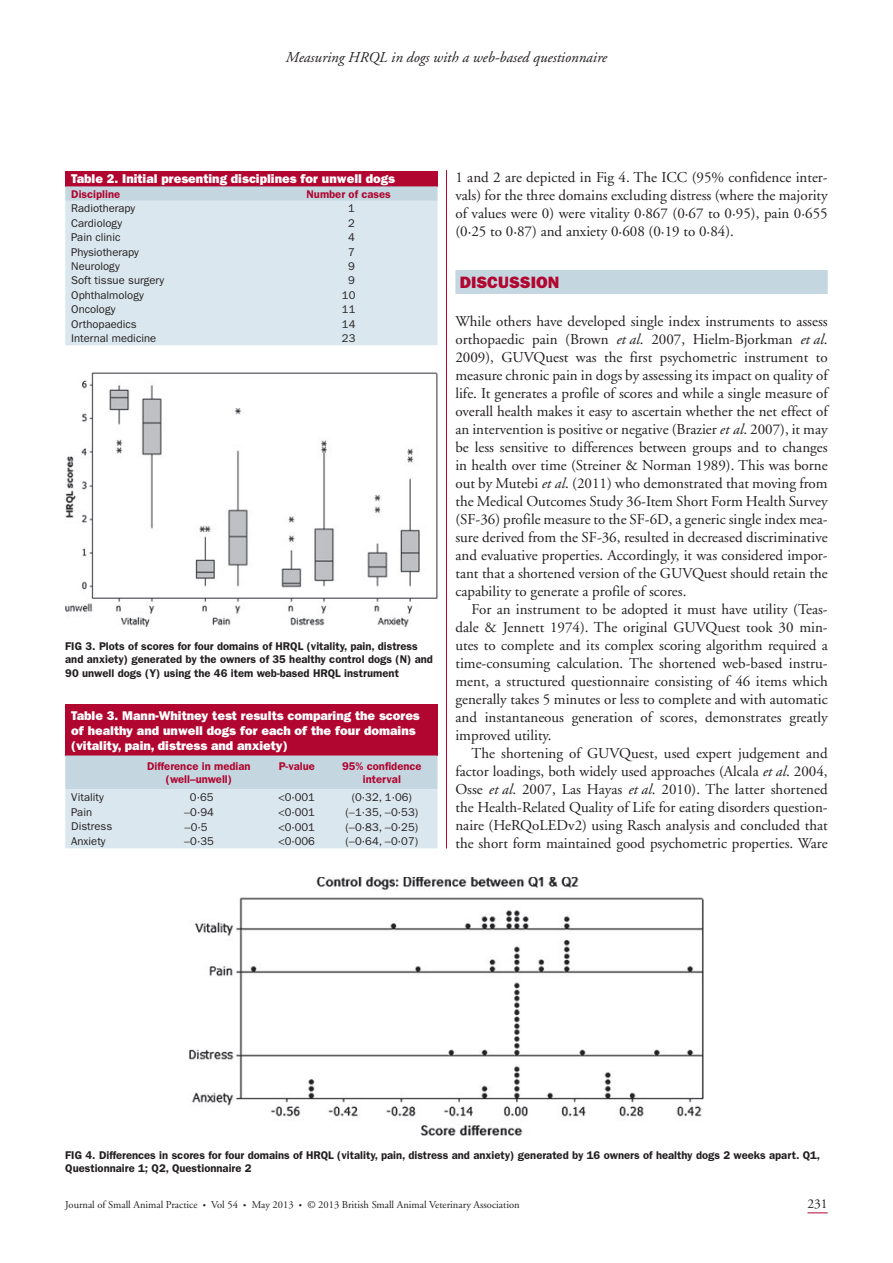
<style>
.page{position:relative;width:893px;height:1263px;background:#fff}
.page>*{position:absolute;margin:0;border:0;box-sizing:border-box;transform-origin:0 0}
.t1{font:800 16.5px "Franklin Gothic";color:#b00630}
.t2{font:15px/18px "Adobe Garamond";color:#231f20;text-align:justify}
.t3{font:italic 15px "Adobe Garamond";color:#231f20}
.t4{font:13.5px "Adobe Garamond";color:#231f20}
.t5{font:800 12.75px/15px "Franklin Gothic";color:#fff}
.t6{font:600 11.25px/13.5px "Franklin Gothic";color:#231f20}
.t7{font:11.25px "Franklin Gothic";color:#231f20}
.t8{font:600 11.25px/13.5px "Franklin Gothic";color:#b00630;text-align:center}
.t9{font:10.5px "Adobe Garamond";color:#231f20}
.s1{font-style:italic}
.s2{font-size:8.25px}
</style>
<div class="page">
<svg style="left:807px;top:1212px;width:21px;height:1px"></svg>
<hr style="left:446px;top:170px;width:1px;height:678px;background:#b00630">
<div style="left:455px;top:270px;width:373px;height:24px;background:#c4d7e1"></div>
<img style="left:66px;top:372px;width:371px;height:254px">
<div style="left:65px;top:171px;width:373px;height:15px;background:#b00630"></div>
<svg style="left:65px;top:186px;width:373px;height:15px;background:#c4d1dc"></svg>
<div style="left:65px;top:201px;width:373px;height:144px;background:#dae7ee"></div>
<div style="left:65px;top:704px;width:373px;height:51px;background:#b00630"></div>
<img style="left:190px;top:877px;width:513px;height:258px">
<svg style="left:65px;top:755px;width:373px;height:93px;background:#d1e0e8"></svg>
<p class="t3" style="left:286px;top:51px;width:323px">Measuring HRQL in dogs with a web-based questionnaire</p>
<p class="t5" style="left:71px;top:173px;width:325px">Table 2. Initial presenting disciplines for unwell dogs</p>
<p class="t8" style="left:71px;top:188px;width:51px">Discipline</p>
<p class="t8" style="left:307px;top:188px;width:86px">Number of cases</p>
<p class="t7" style="left:71px;top:205px;width:65px">Radiotherapy</p>
<p class="t7" style="left:348px;top:205px;width:8px">1</p>
<p class="t7" style="left:71px;top:219px;width:52px">Cardiology</p>
<p class="t7" style="left:348px;top:219px;width:8px">2</p>
<p class="t7" style="left:71px;top:233px;width:51px">Pain clinic</p>
<p class="t7" style="left:348px;top:233px;width:8px">4</p>
<p class="t7" style="left:71px;top:248px;width:69px">Physiotherapy</p>
<p class="t7" style="left:348px;top:248px;width:8px">7</p>
<p class="t7" style="left:71px;top:262px;width:50px">Neurology</p>
<p class="t7" style="left:348px;top:262px;width:8px">9</p>
<p class="t7" style="left:71px;top:277px;width:95px">Soft tissue surgery</p>
<p class="t7" style="left:348px;top:277px;width:8px">9</p>
<p class="t7" style="left:71px;top:291px;width:74px">Ophthalmology</p>
<p class="t7" style="left:342px;top:291px;width:15px">10</p>
<p class="t7" style="left:71px;top:306px;width:46px">Oncology</p>
<p class="t7" style="left:342px;top:306px;width:15px">11</p>
<p class="t7" style="left:71px;top:320px;width:67px">Orthopaedics</p>
<p class="t7" style="left:342px;top:320px;width:15px">14</p>
<p class="t7" style="left:71px;top:334px;width:86px">Internal medicine</p>
<p class="t7" style="left:342px;top:334px;width:15px">23</p>
<p class="t6" style="left:65px;top:640px;width:369px">FIG 3. Plots of scores for four domains of HRQL (vitality, pain, distress and anxiety) generated by the owners of 35 healthy control dogs (N) and<br>90 unwell dogs (Y) using the 46 item web-based HRQL instrument</p>
<p class="t5" style="left:71px;top:709px;width:350px">Table 3. Mann-Whitney test results comparing the scores of healthy and unwell dogs for each of the four domains (vitality, pain, distress and anxiety)</p>
<p class="t8" style="left:147px;top:760px;width:105px">Difference in median (well–unwell)</p>
<p class="t8" style="left:279px;top:760px;width:38px">P-value</p>
<p class="t8" style="left:342px;top:760px;width:81px">95% confidence interval</p>
<p class="t7" style="left:71px;top:793px;width:34px">Vitality</p>
<p class="t7" style="left:190px;top:793px;width:25px">0·65</p>
<p class="t7" style="left:285px;top:793px;width:32px">0·001</p>
<p class="t7" style="left:352px;top:793px;width:62px">(0·32, 1·06)</p>
<p class="t7" style="left:71px;top:808px;width:22px">Pain</p>
<p class="t7" style="left:184px;top:808px;width:31px">−0·94</p>
<p class="t7" style="left:285px;top:808px;width:32px">0·001</p>
<p class="t7" style="left:346px;top:808px;width:74px">(−1·35, −0·53)</p>
<p class="t7" style="left:71px;top:823px;width:42px">Distress</p>
<p class="t7" style="left:185px;top:823px;width:25px">−0·5</p>
<p class="t7" style="left:285px;top:823px;width:32px">0·001</p>
<p class="t7" style="left:346px;top:823px;width:74px">(−0·83, −0·25)</p>
<p class="t7" style="left:71px;top:837px;width:36px">Anxiety</p>
<p class="t7" style="left:184px;top:838px;width:31px">−0·35</p>
<p class="t7" style="left:285px;top:838px;width:32px">0·006</p>
<p class="t7" style="left:346px;top:838px;width:74px">(−0·64, −0·07)</p>
<p class="t2" style="left:455px;top:169px;width:374px">1 and 2 are depicted in Fig 4. The ICC (95% confidence inter&shy;vals) for the three domains excluding distress (where the majority of values were 0) were vitality 0·867 (0·67 to 0·95), pain 0·655 (0·25 to 0·87) and anxiety 0·608 (0·19 to 0·84).</p>
<p class="t1" style="left:460px;top:276px;width:101px">DISCUSSION</p>
<p class="t2" style="left:455px;top:313px;width:374px">While others have developed single index instruments to assess orthopaedic pain (Brown <span class="s1">et al</span>. 2007, Hielm-Bjorkman <span class="s1">et al</span>.<br>2009), GUVQuest was the first psychometric instrument to measure chronic pain in dogs by assessing its impact on quality of life. It generates a profile of scores and while a single measure of overall health makes it easy to ascertain whether the net effect of an intervention is positive or negative (Brazier <span class="s1">et al</span>. 2007), it may be less sensitive to differences between groups and to changes in health over time (Streiner &amp; Norman 1989). This was borne out by Mutebi <span class="s1">et al</span>. (2011) who demonstrated that moving from the Medical Outcomes Study 36-Item Short Form Health Survey (SF-36) profile measure to the SF-6D, a generic single index mea&shy;sure derived from the SF-36, resulted in decreased discriminative and evaluative properties. Accordingly, it was considered impor&shy;tant that a shortened version of the GUVQuest should retain the capability to generate a profile of scores.</p>
<p class="t2" style="left:455px;top:601px;width:374px;text-indent:16px">For an instrument to be adopted it must have utility (Teas&shy;dale &amp; Jennett 1974). The original GUVQuest took 30 min&shy;utes to complete and its complex scoring algorithm required a time-consuming calculation. The shortened web-based instru&shy;ment, a structured questionnaire consisting of 46 items which generally takes 5 minutes or less to complete and with automatic and instantaneous generation of scores, demonstrates greatly improved utility.</p>
<p class="t2" style="left:455px;top:745px;width:374px;text-indent:16px">The shortening of GUVQuest, used expert judgement and factor loadings, both widely used approaches (Alcala <span class="s1">et al</span>. 2004, Osse <span class="s1">et al</span>. 2007, Las Hayas <span class="s1">et al</span>. 2010). The latter shortened the Health-Related Quality of Life for eating disorders question&shy;naire (HeRQoLEDv2) using Rasch analysis and concluded that the short form maintained good psychometric properties. Ware</p>
<p class="t6" style="left:65px;top:1149px;width:757px">FIG 4. Differences in scores for four domains of HRQL (vitality, pain, distress and anxiety) generated by 16 owners of healthy dogs 2 weeks apart. Q1,<br>Questionnaire 1; Q2, Questionnaire 2</p>
<p class="t9" style="left:65px;top:1201px;width:456px">Journal of Small Animal Practice <span class="s2">•</span> Vol 54 <span class="s2">•</span> May 2013 <span class="s2">•</span> © 2013 British Small Animal Veterinary Association</p>
<p class="t4" style="left:807px;top:1199px;width:22px">231</p>
</div>
